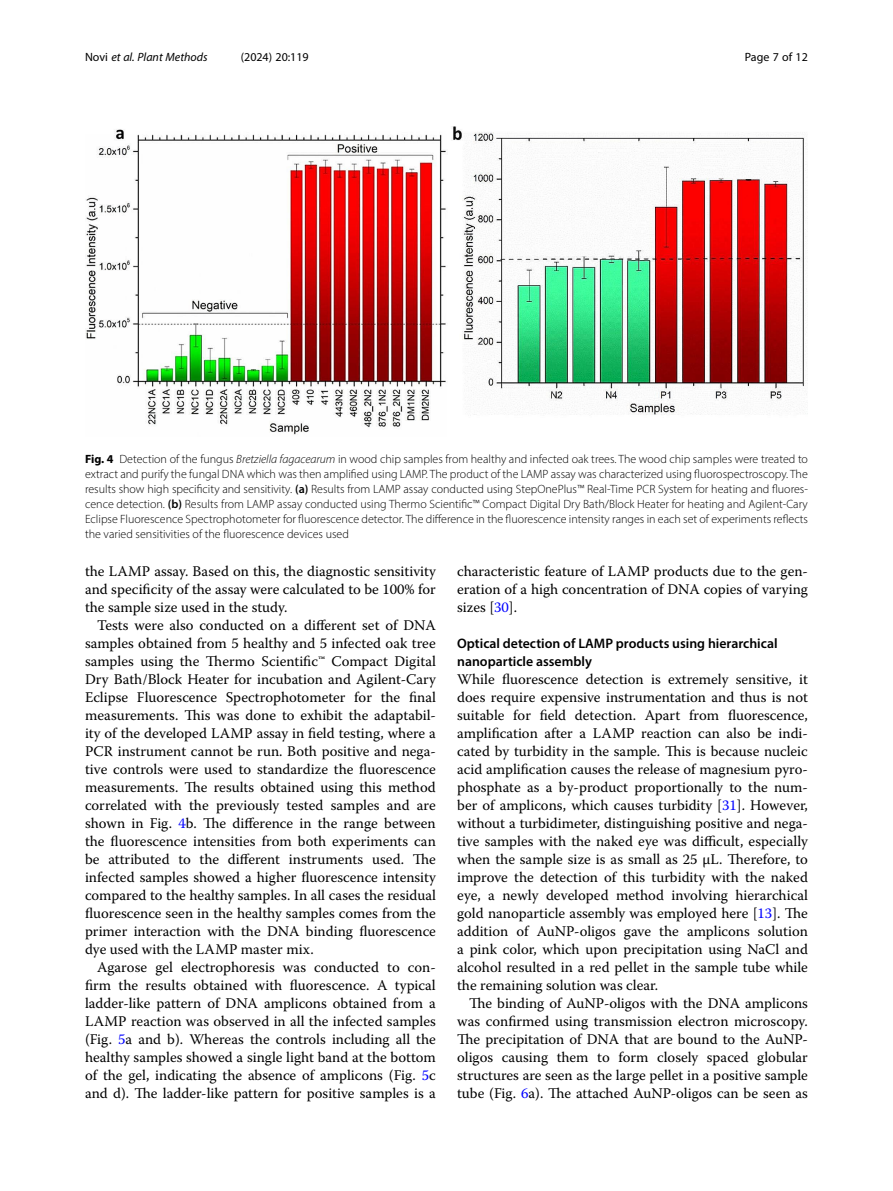
<style>
.page{position:relative;width:893px;height:1191px;background:#fff}
.page>*{position:absolute;margin:0;border:0;box-sizing:border-box;transform-origin:0 0}
.Body_Text_Indent{font:14.7px/18px "Warnock Pro";color:#000;text-align:justify}
.Body_Text{font:14.7px/18px "Warnock Pro";color:#000;text-align:justify}
.Head_2{font:600 13.8px/18px "Myriad Pro";color:#000}
.Figure_Caption{font:300 12px/15px "Myriad Pro";color:#000;text-align:justify}
.t1{font:italic 12px "Myriad Pro";color:#000}
.t2{font:12px "Myriad Pro";color:#000}
.s1{font-style:normal}
.s2{font-weight:700}
.s3{font-style:italic}
.s4{font-weight:600}
.s5{color:#00f}
</style>
<div class="page">
<img style="left:85px;top:126px;width:723px;height:309px">
<p class="t1" style="left:85px;top:50px;width:124px"><span class="s1">Novi</span> et al. Plant Methods</p>
<p class="t2" style="left:241px;top:50px;width:70px">(2024) 20:119</p>
<p class="t2" style="left:745px;top:50px;width:65px">Page 7 of 12</p>
<p class="Figure_Caption" style="left:85px;top:451px;width:724px"><span class="s2">Fig. 4</span> Detection of the fungus <span class="s3">Bretziella fagacearum</span> in wood chip samples from healthy and infected oak trees. The wood chip samples were treated to extract and purify the fungal DNA which was then amplified using LAMP. The product of the LAMP assay was characterized using fluorospectroscopy. The results show high specificity and sensitivity. <span class="s4">(a)</span> Results from LAMP assay conducted using StepOnePlus™ Real-Time PCR System for heating and fluores&shy;cence detection. <span class="s4">(b)</span> Results from LAMP assay conducted using Thermo Scientific™ Compact Digital Dry Bath/Block Heater for heating and Agilent-Cary Eclipse Fluorescence Spectrophotometer for fluorescence detector. The difference in the fluorescence intensity ranges in each set of experiments reflects the varied sensitivities of the fluorescence devices used</p>
<p class="Body_Text" style="left:85px;top:562px;width:352px">the LAMP assay. Based on this, the diagnostic sensitivity and specificity of the assay were calculated to be 100% for the sample size used in the study.</p>
<p class="Body_Text_Indent" style="left:85px;top:616px;width:352px;text-indent:12px">Tests were also conducted on a different set of DNA samples obtained from 5 healthy and 5 infected oak tree samples using the Thermo Scientific™ Compact Digital Dry Bath/Block Heater for incubation and Agilent-Cary Eclipse Fluorescence Spectrophotometer for the final measurements. This was done to exhibit the adaptabil&shy;ity of the developed LAMP assay in field testing, where a PCR instrument cannot be run. Both positive and nega&shy;tive controls were used to standardize the fluorescence measurements. The results obtained using this method correlated with the previously tested samples and are shown in Fig. <span class="s5">4</span>b. The difference in the range between the fluorescence intensities from both experiments can be attributed to the different instruments used. The infected samples showed a higher fluorescence intensity compared to the healthy samples. In all cases the residual fluorescence seen in the healthy samples comes from the primer interaction with the DNA binding fluorescence dye used with the LAMP master mix.</p>
<p class="Body_Text_Indent" style="left:85px;top:958px;width:352px;text-indent:12px">Agarose gel electrophoresis was conducted to con&shy;firm the results obtained with fluorescence. A typical ladder-like pattern of DNA amplicons obtained from a LAMP reaction was observed in all the infected samples (Fig. <span class="s5">5</span>a and b). Whereas the controls including all the healthy samples showed a single light band at the bottom of the gel, indicating the absence of amplicons (Fig. <span class="s5">5</span>c and d). The ladder-like pattern for positive samples is a</p>
<p class="Body_Text_Indent" style="left:457px;top:562px;width:352px">characteristic feature of LAMP products due to the gen&shy;eration of a high concentration of DNA copies of varying sizes [<span class="s5">30</span>].</p>
<p class="Head_2" style="left:457px;top:634px;width:322px">Optical detection of LAMP products using hierarchical nanoparticle assembly</p>
<p class="Body_Text" style="left:457px;top:670px;width:352px">While fluorescence detection is extremely sensitive, it does require expensive instrumentation and thus is not suitable for field detection. Apart from fluorescence, amplification after a LAMP reaction can also be indi&shy;cated by turbidity in the sample. This is because nucleic acid amplification causes the release of magnesium pyro&shy;phosphate as a by-product proportionally to the num&shy;ber of amplicons, which causes turbidity [<span class="s5">31</span>]. However, without a turbidimeter, distinguishing positive and nega&shy;tive samples with the naked eye was difficult, especially when the sample size is as small as 25 µL. Therefore, to improve the detection of this turbidity with the naked eye, a newly developed method involving hierarchical gold nanoparticle assembly was employed here [<span class="s5">13</span>]. The addition of AuNP-oligos gave the amplicons solution a pink color, which upon precipitation using NaCl and alcohol resulted in a red pellet in the sample tube while the remaining solution was clear.</p>
<p class="Body_Text_Indent" style="left:457px;top:994px;width:352px;text-indent:12px">The binding of AuNP-oligos with the DNA amplicons was confirmed using transmission electron microscopy.<br>The precipitation of DNA that are bound to the AuNP&shy;oligos causing them to form closely spaced globular structures are seen as the large pellet in a positive sample tube (Fig. <span class="s5">6</span>a). The attached AuNP-oligos can be seen as</p>
</div>
